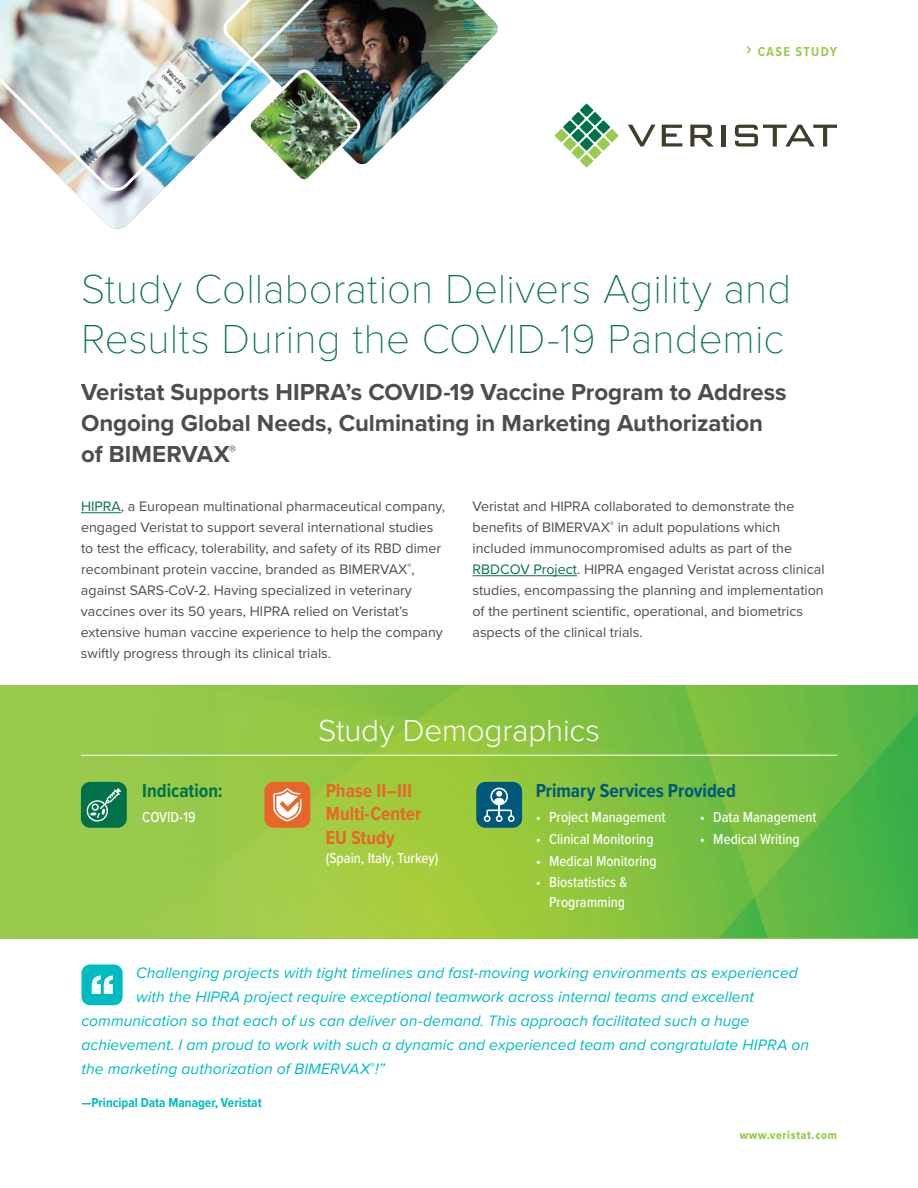
<style>
.page{position:relative;width:918px;height:1188px;background:#fff}
.page>*{position:absolute;margin:0;border:0;box-sizing:border-box;transform-origin:0 0}
.t1{font:100 42px/50.4px "Proxima Nova T";color:#00724a}
.t2{font:300 31.5px "Proxima Nova";letter-spacing:-.005em;color:#fff}
.t3{font:700 24px/31.5px "Proxima Nova";letter-spacing:-.005em;color:#4d4d4f}
.t4{font:700 19.5px/23.2px "Proxima Nova Cond";color:#e9662a}
.t5{font:700 19.5px "Proxima Nova Cond";color:#00597a}
.t6{font:700 19.5px "Proxima Nova Cond";color:#00724a}
.t7{font:italic 15.75px "Proxima Nova";color:#00bcc2}
.t8{font:500 15px/19.5px "Proxima Nova Cond";color:#fff;text-align:right}
.t9{font:14.25px/21px "Proxima Nova";color:#4d4d4f}
.t10{font:700 13.5px "Proxima Nova Cond";color:#00bcc2}
.t11{font:700 13.5px "Proxima Nova Cond";letter-spacing:.095em;color:#9bcb4e}
.t12{font:12px "Proxima Nova Cond Extrabld";letter-spacing:.05em;color:#9bcb4e}
.s1{font-size:18px}
.s2{color:#00724a}
</style>
<div class="page">
<img style="left:0;top:685px;width:918px;height:253px">
<svg style="left:628px;top:125px;width:28px;height:22px"></svg>
<svg style="left:662px;top:125px;width:20px;height:22px"></svg>
<svg style="left:690px;top:125px;width:24px;height:22px"></svg>
<hr style="left:722px;top:125px;width:4px;height:22px;background:#403e2b">
<svg style="left:735px;top:125px;width:102px;height:22px"></svg>
<svg style="left:555px;top:104px;width:63px;height:63px"></svg>
<hr style="left:81px;top:512px;width:40px;height:1px;background:#00724a">
<hr style="left:472px;top:575px;width:105px;height:1px;background:#00724a">
<img style="left:77px;top:195px;width:80px;height:34px">
<img style="left:333px;top:0;width:165px;height:164px">
<img style="left:0;top:0;width:333px;height:195px">
<img style="left:244px;top:69px;width:120px;height:117px">
<hr style="left:81px;top:755px;width:756px;height:1px;background:#fff">
<div style="left:476px;top:782px;width:46px;height:46px;background:#00597a;border-radius:9px"></div>
<svg style="left:484px;top:788px;width:31px;height:34px"></svg>
<div style="left:264px;top:782px;width:46px;height:46px;background:#e9662a;border-radius:9px"></div>
<div style="left:81px;top:782px;width:46px;height:46px;background:#00724a;border-radius:9px"></div>
<svg style="left:86px;top:788px;width:35px;height:34px"></svg>
<svg style="left:273px;top:788px;width:28px;height:34px"></svg>
<div style="left:81px;top:964px;width:42px;height:41px;background:#00bcc2;border-radius:9px"></div>
<svg style="left:92px;top:975px;width:21px;height:19px"></svg>
<p class="t11" style="left:747px;top:42px;width:92px"><span class="s1">›</span> CASE STUDY</p>
<h1 class="t1" style="left:81px;top:261px;width:712px">Study Collaboration Delivers Agility and<br>Results During the COVID-19 Pandemic</h1>
<h3 class="t3" style="left:81px;top:375px;width:707px">Veristat Supports HIPRA’s COVID-19 Vaccine Program to Address<br>Ongoing Global Needs, Culminating in Marketing Authorization of BIMERVAX<sup>®</sup></h3>
<p class="t9" style="left:81px;top:495px;width:366px"><span class="s2">HIPRA</span>, a European multinational pharmaceutical company, engaged Veristat to support several international studies to test the efficacy, tolerability, and safety of its RBD dimer recombinant protein vaccine, branded as BIMERVAX<sup>®</sup>, against SARS-CoV-2. Having specialized in veterinary vaccines over its 50 years, HIPRA relied on Veristat’s extensive human vaccine experience to help the company swiftly progress through its clinical trials.</p>
<p class="t9" style="left:472px;top:495px;width:354px">Veristat and HIPRA collaborated to demonstrate the benefits of BIMERVAX<sup>®</sup> in adult populations which included immunocompromised adults as part of the <span class="s2">RBDCOV Project</span>. HIPRA engaged Veristat across clinical studies, encompassing the planning and implementation of the pertinent scientific, operational, and biometrics aspects of the clinical trials.</p>
<h3 class="t6" style="left:142px;top:776px;width:82px">Indication:</h3>
<p class="t8" style="left:142px;top:807px;width:55px">COVID-19</p>
<h2 class="t2" style="left:318px;top:707px;width:283px">Study Demographics</h2>
<h3 class="t4" style="left:326px;top:779px;width:97px">Phase II–III<br>Multi-Center<br>EU Study</h3>
<p class="t8" style="left:326px;top:848px;width:114px">(Spain, Italy, Turkey)</p>
<h3 class="t5" style="left:536px;top:776px;width:202px">Primary Services Provided</h3>
<p class="t8" style="left:536px;top:807px;width:131px">• Project Management</p>
<p class="t8" style="left:536px;top:829px;width:119px">• Clinical Monitoring</p>
<p class="t8" style="left:536px;top:850px;width:123px">• Medical Monitoring</p>
<p class="t8" style="left:536px;top:872px;width:93px">• Biostatistics &amp;<br>Programming</p>
<p class="t8" style="left:700px;top:807px;width:118px">• Data Management</p>
<p class="t8" style="left:700px;top:829px;width:101px">• Medical Writing</p>
<p class="t7" style="left:136px;top:961px;width:663px">Challenging projects with tight timelines and fast-moving working environments as experienced</p>
<p class="t7" style="left:136px;top:985px;width:619px">with the HIPRA project require exceptional teamwork across internal teams and excellent</p>
<p class="t7" style="left:81px;top:1009px;width:669px">communication so that each of us can deliver on-demand. This approach facilitated such a huge</p>
<p class="t7" style="left:81px;top:1033px;width:729px">achievement. I am proud to work with such a dynamic and experienced team and congratulate HIPRA on</p>
<p class="t7" style="left:81px;top:1057px;width:305px">the marketing authorization of BIMERVAX<sup>®</sup>!”</p>
<p class="t10" style="left:81px;top:1093px;width:182px">—Principal Data Manager, Veristat</p>
<p class="t12" style="left:740px;top:1126px;width:99px">www.veristat.com</p>
</div>
